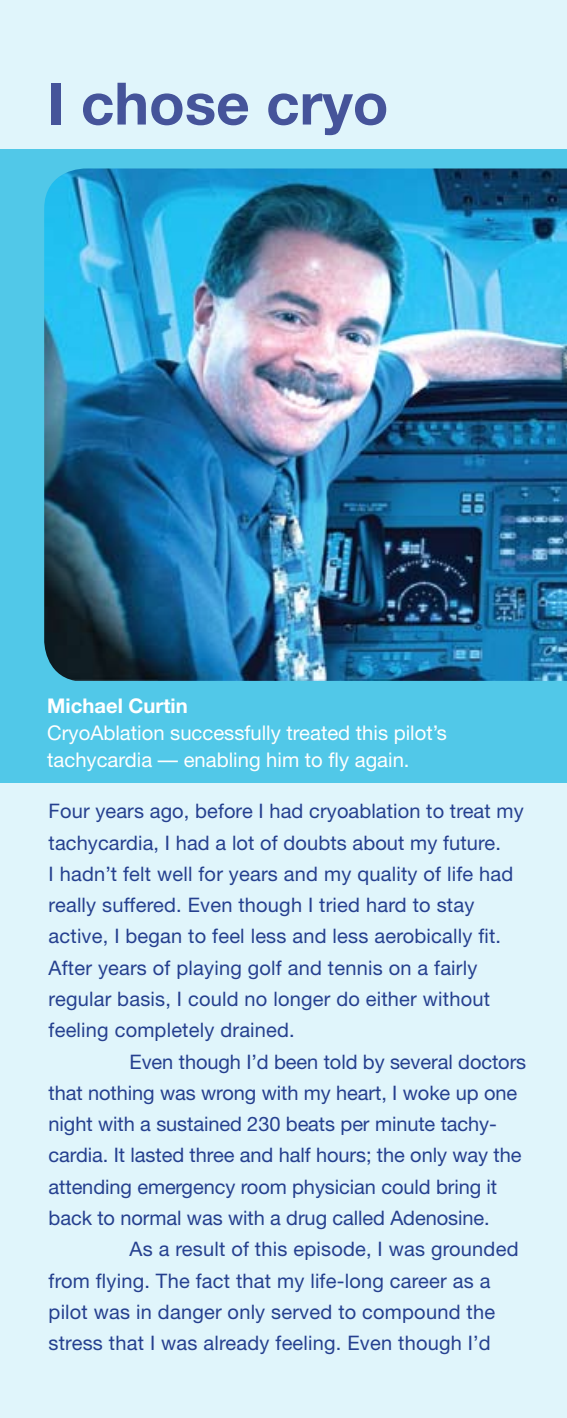
<style>
.page{position:relative;width:567px;height:1418px;background:#e0f5fb}
.page>*{position:absolute;margin:0;border:0;box-sizing:border-box;transform-origin:0 0}
.t1{font:700 58.5px "Helvetica Neue";color:#45549a}
.t2{font:20.25px/27px "Helvetica Neue";color:#fff}
.t3{font:700 20.25px "Helvetica Neue";color:#fff}
.t4{font:20.03px "Helvetica Neue";letter-spacing:.01em;color:#25408f}
</style>
<div class="page">
<div style="left:0;top:149px;width:567px;height:634px;background:#51c8e8"></div>
<img style="left:44px;top:168px;width:523px;height:513px">
<h1 class="t1" style="left:47px;top:67px;width:343px">I chose cryo</h1>
<p class="t3" style="left:47px;top:693px;width:142px">Michael Curtin</p>
<p class="t2" style="left:47px;top:719px;width:401px">CryoAblation successfully treated this pilot’s tachycardia — enabling him to fly again.</p>
<p class="t4" style="left:49px;top:799px;width:477px">Four years ago, before I had cryoablation to treat my</p>
<p class="t4" style="left:49px;top:830px;width:454px">tachycardia, I had a lot of doubts about my future.</p>
<p class="t4" style="left:49px;top:861px;width:466px">I hadn’t felt well for years and my quality of life had</p>
<p class="t4" style="left:49px;top:893px;width:427px">really suffered. Even though I tried hard to stay</p>
<p class="t4" style="left:49px;top:924px;width:454px">active, I began to feel less and less aerobically fit.</p>
<p class="t4" style="left:49px;top:955px;width:430px">After years of playing golf and tennis on a fairly</p>
<p class="t4" style="left:49px;top:987px;width:443px">regular basis, I could no longer do either without</p>
<p class="t4" style="left:49px;top:1018px;width:248px">feeling completely drained.</p>
<p class="t4" style="left:130px;top:1049px;width:398px">Even though I’d been told by several doctors</p>
<p class="t4" style="left:49px;top:1080px;width:470px">that nothing was wrong with my heart, I woke up one</p>
<p class="t4" style="left:49px;top:1112px;width:450px">night with a sustained 230 beats per minute tachy-</p>
<p class="t4" style="left:49px;top:1143px;width:474px">cardia. It lasted three and half hours; the only way the</p>
<p class="t4" style="left:49px;top:1174px;width:450px">attending emergency room physician could bring it</p>
<p class="t4" style="left:49px;top:1206px;width:443px">back to normal was with a drug called Adenosine.</p>
<p class="t4" style="left:130px;top:1237px;width:390px">As a result of this episode, I was grounded</p>
<p class="t4" style="left:49px;top:1268px;width:443px">from flying. The fact that my life-long career as a</p>
<p class="t4" style="left:49px;top:1299px;width:448px">pilot was in danger only served to compound the</p>
<p class="t4" style="left:49px;top:1331px;width:444px">stress that I was already feeling. Even though I’d</p>
</div>
